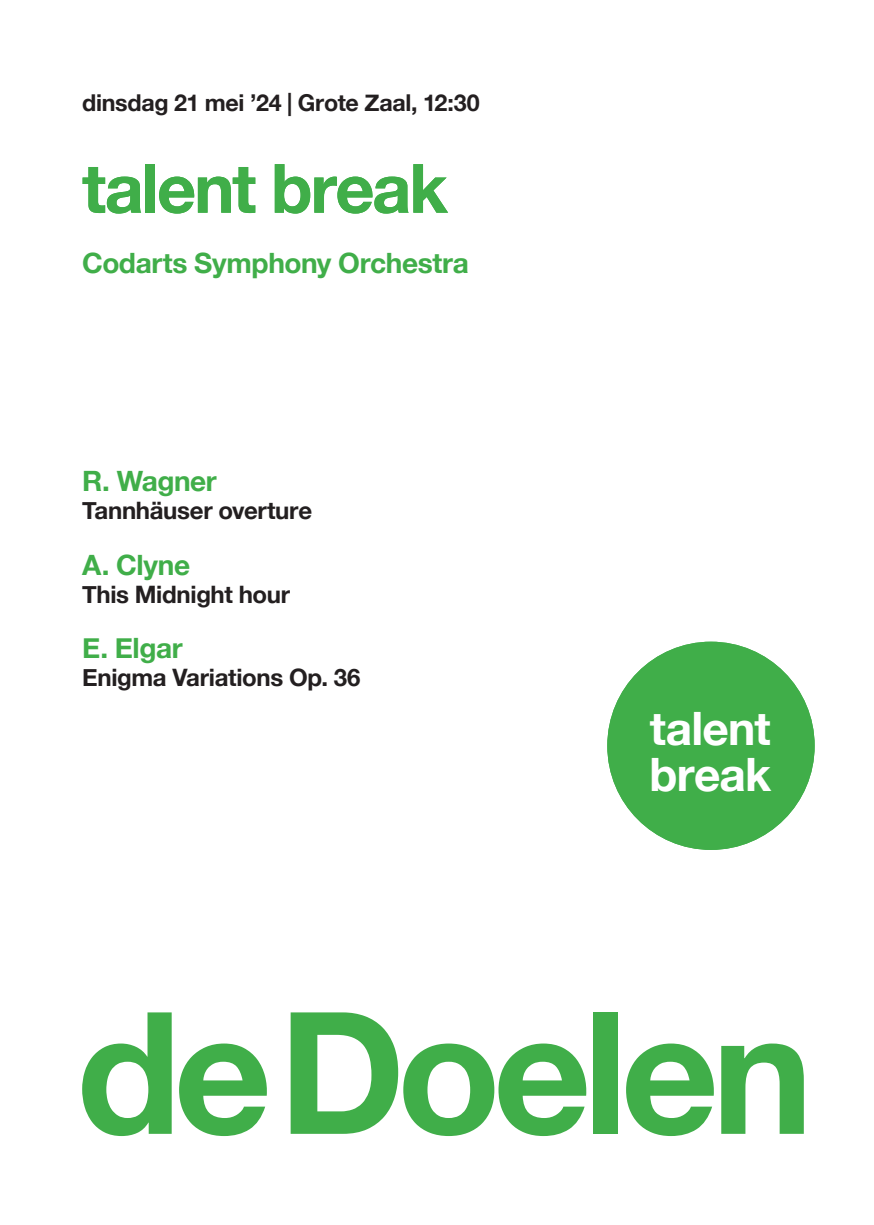
<style>
.page{position:relative;width:874px;height:1225px;background:#fff}
.page>*{position:absolute;margin:0;border:0;box-sizing:border-box;transform-origin:0 0}
.t1{font:700 68px "Helvetica Neue";letter-spacing:-.03em;color:#40ae49}
._01_genre{font:700 46px "Helvetica Neue";letter-spacing:-.015em;color:#fff}
.t2{font:700 28px "Helvetica Neue";letter-spacing:-.015em;color:#40ae49}
.t3{font:700 24px "Helvetica Neue";letter-spacing:-.015em;color:#231f20}
.t4{font:700 23.2px "Helvetica Neue";letter-spacing:-.015em;color:#231f20}
</style>
<div class="page">
<svg style="left:626px;top:1043px;width:87px;height:93px"></svg>
<svg style="left:290px;top:1012px;width:296px;height:124px"></svg>
<div style="left:593px;top:1012px;width:24px;height:121px;background:#40ae49"></div>
<svg style="left:721px;top:1043px;width:82px;height:90px"></svg>
<svg style="left:82px;top:1012px;width:185px;height:124px"></svg>
<div style="left:607px;top:641px;width:207px;height:209px;background:#40ae49;border-radius:50%"></div>
<p class="t4" style="left:82px;top:84px;width:399px">dinsdag 21 mei ’24 | Grote Zaal, 12:30</p>
<p class="t1" style="left:82px;top:135px;width:367px">talent break</p>
<p class="t2" style="left:82px;top:241px;width:388px">Codarts Symphony Orchestra</p>
<p class="t2" style="left:82px;top:459px;width:136px">R. Wagner</p>
<p class="t3" style="left:82px;top:491px;width:231px">Tannhäuser overture</p>
<p class="t2" style="left:82px;top:543px;width:109px">A. Clyne</p>
<p class="t3" style="left:82px;top:575px;width:209px">This Midnight hour</p>
<p class="t2" style="left:82px;top:626px;width:102px">E. Elgar</p>
<p class="t3" style="left:82px;top:659px;width:280px">Enigma Variations Op. 36</p>
<p class="_01_genre" style="left:649px;top:692px;width:122px">talent</p>
<p class="_01_genre" style="left:649px;top:738px;width:123px">break</p>
</div>
